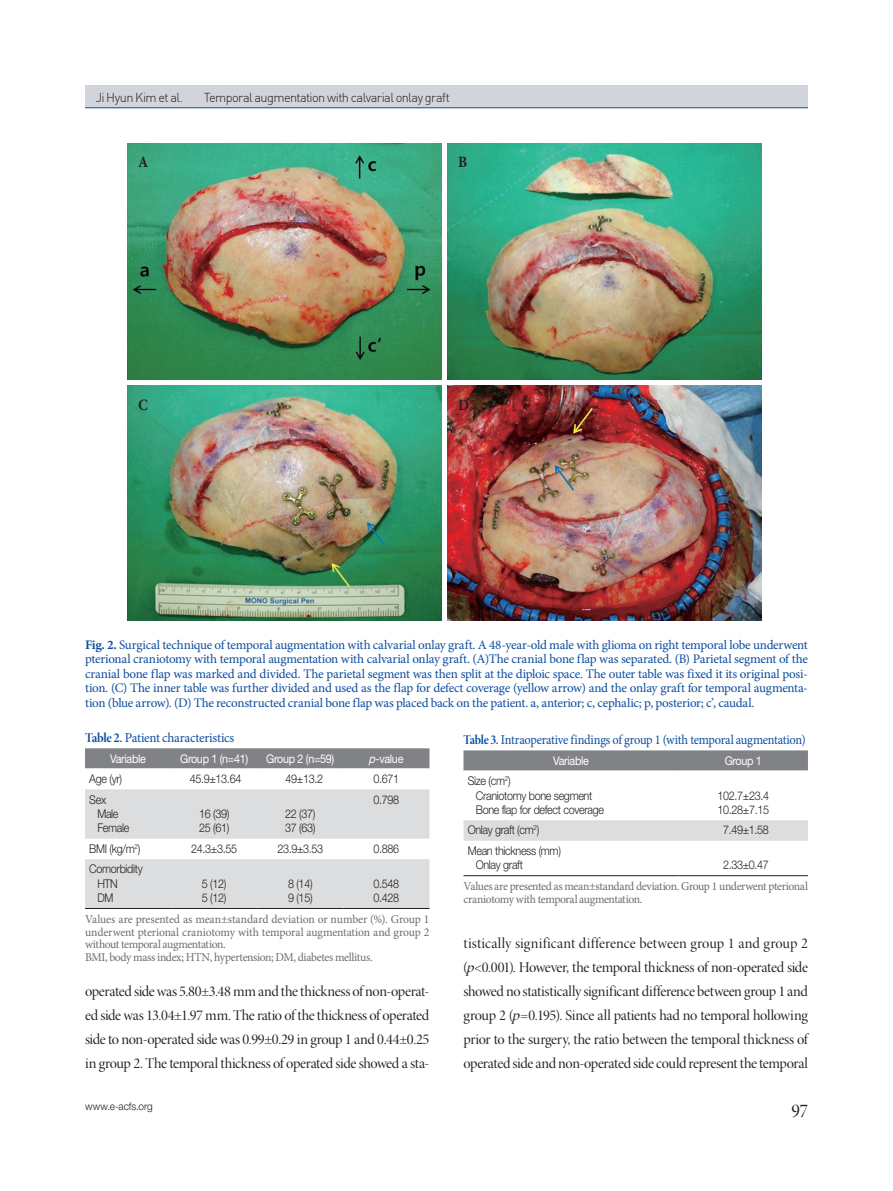
<style>
.page{position:relative;width:893px;height:1191px;background:#fff}
.page>*{position:absolute;margin:0;border:0;box-sizing:border-box;transform-origin:0 0}
.t1{font:19.5px "Minion Pro Disp";color:#231f20;scale:.96 1}
.Fig{font:700 15.75px "Minion Pro";color:#231f20;scale:.92 1}
.한글본문{font:15px/24px "Minion Pro Disp";letter-spacing:-.025em;color:#231f20;text-align:justify}
.Fig-2{font:13.5px "Minion Pro";letter-spacing:-.025em;color:#0d4da1;scale:.92 1}
.Fig-3{font:13.5px "Minion Pro";letter-spacing:-.025em;color:#0d4da1}
.Fig-4{font:13.05px/14.5px "Minion Pro";letter-spacing:-.02em;color:#0d4da1;text-align:justify}
.t2{font:300 12.75px "DIN";letter-spacing:-.05em;color:#231f20}
.표설명{font:12px/12.8px "Minion Pro";letter-spacing:-.03em;color:#6c6d70;text-align:justify}
.표{font:300 12px "Helvetica Neue LT Std";letter-spacing:-.03em;color:#231f20;scale:.9 1}
.표헤드{font:12px "Helvetica Neue LT Std";letter-spacing:-.03em;color:#fff;scale:.9 1}
.t3{font:300 10.5px "Helvetica Neue LT Std";letter-spacing:-.005em;color:#231f20;scale:.96 1}
.s1{font-weight:700}
.s2{font-family:"Minion Pro Bold Disp"}
.s3{font-style:italic}
</style>
<div class="page">
<div style="left:85px;top:85px;width:723px;height:22px;background:#d2d4dc"></div>
<hr style="left:85px;top:107px;width:723px;height:1px;background:#0d4da1">
<img style="left:128px;top:144px;width:314px;height:235px">
<img style="left:448px;top:144px;width:314px;height:235px">
<img style="left:128px;top:385px;width:314px;height:236px">
<img style="left:448px;top:385px;width:314px;height:236px">
<div style="left:85px;top:748px;width:344px;height:20px;background:#808285"></div>
<svg style="left:85px;top:789px;width:344px;height:119px"></svg>
<hr style="left:85px;top:908px;width:86px;height:1px;background:#231f20">
<hr style="left:171px;top:908px;width:86px;height:1px;background:#231f20">
<hr style="left:257px;top:908px;width:86px;height:1px;background:#231f20">
<hr style="left:343px;top:908px;width:86px;height:1px;background:#231f20">
<div style="left:463px;top:750px;width:345px;height:20px;background:#808285"></div>
<div style="left:463px;top:820px;width:345px;height:20px;background:#dcdddf"></div>
<hr style="left:463px;top:875px;width:216px;height:1px;background:#231f20">
<hr style="left:679px;top:875px;width:129px;height:1px;background:#231f20">
<p class="t2" style="left:96px;top:90px;width:89px">Ji Hyun Kim et al.</p>
<p class="t2" style="left:204px;top:90px;width:248px">Temporal augmentation with calvarial onlay graft</p>
<p class="Fig" style="left:138px;top:151px;width:13px">A</p>
<p class="Fig" style="left:458px;top:151px;width:12px">B</p>
<p class="Fig" style="left:138px;top:394px;width:12px">C</p>
<p class="Fig" style="left:458px;top:394px;width:13px">D</p>
<p class="Fig-4" style="left:85px;top:637px;width:724px"><span class="s1">Fig. 2.</span> Surgical technique of temporal augmentation with calvarial onlay graft. A 48-year-old male with glioma on right temporal lobe underwent pterional craniotomy with temporal augmentation with calvarial onlay graft. (A)The cranial bone flap was separated. (B) Parietal segment of the cranial bone flap was marked and divided. The parietal segment was then split at the diploic space. The outer table was fixed it its original posi&shy;tion. (C) The inner table was further divided and used as the flap for defect coverage (yellow arrow) and the onlay graft for temporal augmenta&shy;tion (blue arrow). (D) The reconstructed cranial bone flap was placed back on the patient. a, anterior; c, cephalic; p, posterior; c’, caudal.</p>
<p class="Fig-3" style="left:85px;top:728px;width:151px"><span class="s2">Table 2.</span> Patient characteristics</p>
<p class="표헤드" style="left:110px;top:751px;width:41px">Variable</p>
<p class="표헤드" style="left:180px;top:751px;width:77px">Group 1 (n=41)</p>
<p class="표헤드" style="left:266px;top:751px;width:77px">Group 2 (n=59)</p>
<p class="표헤드" style="left:368px;top:751px;width:40px"><span class="s3">p</span>-value</p>
<p class="표" style="left:89px;top:771px;width:38px">Age (yr)</p>
<p class="표" style="left:190px;top:771px;width:59px">45.9±13.64</p>
<p class="표" style="left:286px;top:771px;width:43px">49±13.2</p>
<p class="표" style="left:374px;top:771px;width:30px">0.671</p>
<p class="표" style="left:89px;top:792px;width:20px">Sex</p>
<p class="표" style="left:97px;top:806px;width:25px">Male</p>
<p class="표" style="left:97px;top:820px;width:37px">Female</p>
<p class="Fig-2" style="left:463px;top:730px;width:373px"><span class="s2">Table 3.</span> Intraoperative findings of group 1 (with temporal augmentation)</p>
<p class="표헤드" style="left:553px;top:753px;width:41px">Variable</p>
<p class="표헤드" style="left:725px;top:753px;width:43px">Group 1</p>
<p class="표" style="left:468px;top:773px;width:49px">Size (cm<sup>2</sup>)</p>
<p class="표" style="left:476px;top:788px;width:131px">Craniotomy bone segment</p>
<p class="표" style="left:476px;top:802px;width:144px">Bone flap for defect coverage</p>
<p class="표" style="left:717px;top:788px;width:59px">102.7±23.4</p>
<p class="표" style="left:717px;top:802px;width:59px">10.28±7.15</p>
<p class="표" style="left:374px;top:792px;width:30px">0.798</p>
<p class="표" style="left:199px;top:806px;width:35px">16 (39)</p>
<p class="표" style="left:199px;top:820px;width:35px">25 (61)</p>
<p class="표" style="left:285px;top:806px;width:35px">22 (37)</p>
<p class="표" style="left:285px;top:820px;width:35px">37 (63)</p>
<p class="표" style="left:468px;top:823px;width:81px">Onlay graft (cm<sup>2</sup>)</p>
<p class="표" style="left:723px;top:823px;width:53px">7.49±1.58</p>
<p class="표" style="left:468px;top:843px;width:105px">Mean thickness (mm)</p>
<p class="표" style="left:476px;top:857px;width:54px">Onlay graft</p>
<p class="표" style="left:723px;top:857px;width:53px">2.33±0.47</p>
<p class="표설명" style="left:463px;top:880px;width:346px">Values are presented as mean±standard deviation. Group 1 underwent pterional craniotomy with temporal augmentation.</p>
<p class="표" style="left:89px;top:841px;width:58px">BMI (kg/m<sup>2</sup>)</p>
<p class="표" style="left:191px;top:841px;width:53px">24.3±3.55</p>
<p class="표" style="left:277px;top:841px;width:53px">23.9±3.53</p>
<p class="표" style="left:374px;top:841px;width:30px">0.886</p>
<p class="표" style="left:89px;top:861px;width:61px">Comorbidity</p>
<p class="표" style="left:97px;top:876px;width:24px">HTN</p>
<p class="표" style="left:97px;top:890px;width:19px">DM</p>
<p class="표" style="left:202px;top:876px;width:29px">5 (12)</p>
<p class="표" style="left:202px;top:890px;width:29px">5 (12)</p>
<p class="표" style="left:288px;top:876px;width:29px">8 (14)</p>
<p class="표" style="left:288px;top:890px;width:29px">9 (15)</p>
<p class="표" style="left:374px;top:876px;width:30px">0.548</p>
<p class="표" style="left:374px;top:890px;width:30px">0.428</p>
<p class="표설명" style="left:85px;top:912px;width:346px">Values are presented as mean±standard deviation or number (%). Group 1 underwent pterional craniotomy with temporal augmentation and group 2 without temporal augmentation.</p>
<p class="표설명" style="left:85px;top:951px;width:289px">BMI, body mass index; HTN, hypertension; DM, diabetes mellitus.</p>
<p class="한글본문" style="left:463px;top:932px;width:346px">tistically significant difference between group 1 and group 2 (<span class="s3">p</span>&lt;0.001). However, the temporal thickness of non-operated side showed no statistically significant difference between group 1 and group 2 (<span class="s3">p</span>=0.195). Since all patients had no temporal hollowing prior to the surgery, the ratio between the temporal thickness of operated side and non-operated side could represent the temporal</p>
<p class="한글본문" style="left:85px;top:980px;width:346px">operated side was 5.80±3.48 mm and the thickness of non-operat&shy;ed side was 13.04±1.97 mm. The ratio of the thickness of operated side to non-operated side was 0.99±0.29 in group 1 and 0.44±0.25 in group 2. The temporal thickness of operated side showed a sta-</p>
<p class="t3" style="left:85px;top:1100px;width:72px">www.e-acfs.org</p>
<h1 class="t1" style="left:791px;top:1099px;width:19px">97</h1>
</div>
